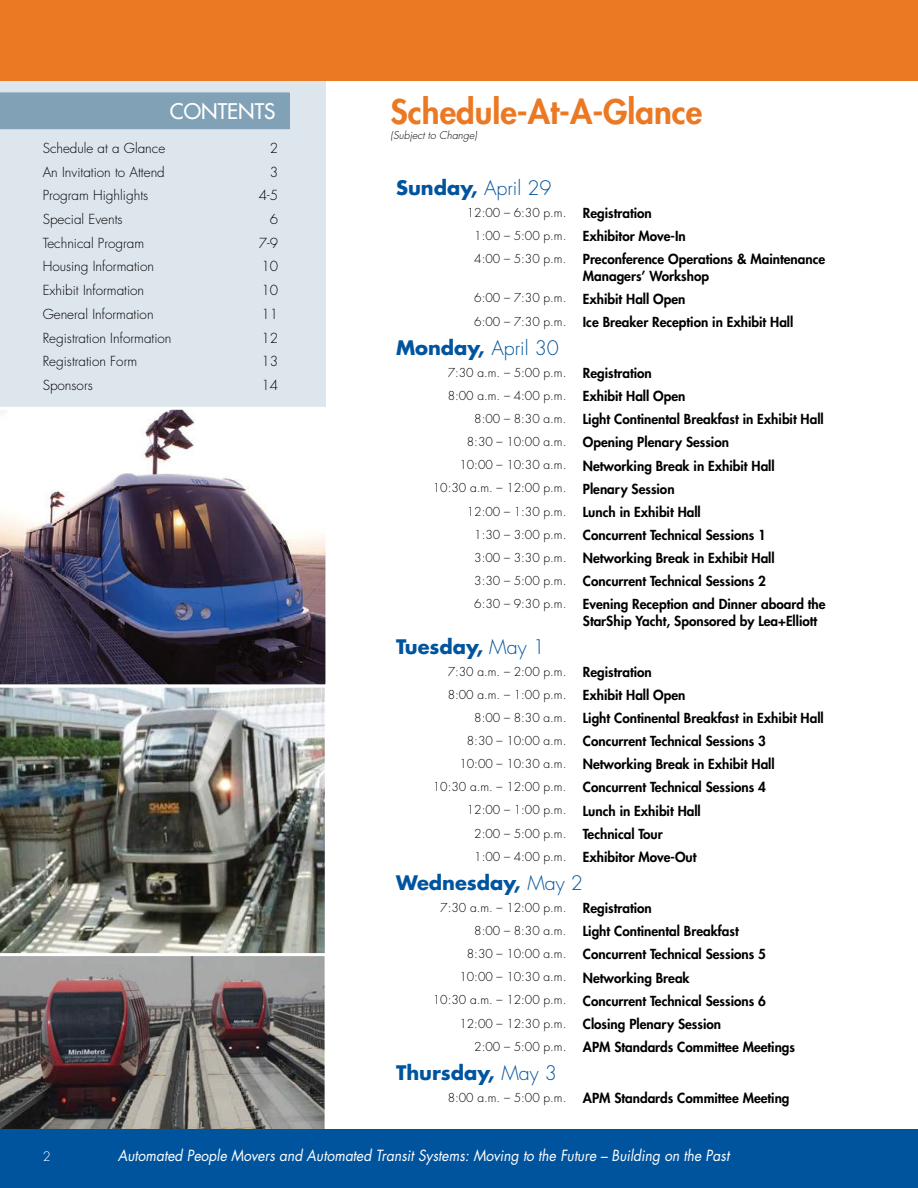
<style>
.page{position:relative;width:918px;height:1188px;background:#fff}
.page>*{position:absolute;margin:0;border:0;box-sizing:border-box;transform-origin:0 0}
.t1{font:800 33px "Futura Std";color:#eb7923}
.t2{font:500 21px "Futura Std";color:#fff}
.t3{font:700 19.5px "Futura Std";color:#00549e}
.t4{font:italic 15px "Futura Std";color:#fff;scale:.92 1}
.t5{font:800 13.5px/23.1px "Futura Std";color:#000}
.t6{font:300 13.5px "Futura Std";color:#000}
.t7{font:300 12.75px "Futura Std";color:#fff}
.t8{font:300 12px/23.1px "Futura Std";color:#000}
.t9{font:italic 300 10.5px "Futura Std";color:#000}
.s1{font-weight:300}
.s2{font-weight:800;font-size:13.5px}
.s3{font-weight:300;font-size:12px}
</style>
<div class="page">
<div style="left:0;top:58px;width:326px;height:1076px;background:#dde6ed"></div>
<div style="left:0;top:0;width:918px;height:81px;background:#eb7923"></div>
<img style="left:0;top:956px;width:326px;height:173px">
<div style="left:0;top:1129px;width:918px;height:59px;background:#00549e"></div>
<div style="left:0;top:93px;width:289px;height:35px;background:#80a1b6"></div>
<hr style="left:0;top:92px;width:290px;height:2px;background:#80a1b6">
<hr style="left:288px;top:94px;width:2px;height:34px;background:#80a1b6">
<hr style="left:0;top:128px;width:290px;height:1px;background:#80a1b6">
<img style="left:0;top:687px;width:326px;height:269px">
<img style="left:0;top:407px;width:326px;height:280px">
<h2 class="t2" style="left:170px;top:99px;width:107px">CONTENTS</h2>
<p class="t6" style="left:43px;top:140px;width:124px">Schedule at a Glance</p>
<p class="t6" style="left:270px;top:140px;width:10px">2</p>
<p class="t6" style="left:43px;top:164px;width:124px">An Invitation to Attend</p>
<p class="t6" style="left:270px;top:164px;width:10px">3</p>
<p class="t6" style="left:43px;top:187px;width:107px">Program Highlights</p>
<p class="t6" style="left:259px;top:187px;width:21px">4-5</p>
<p class="t6" style="left:43px;top:211px;width:81px">Special Events</p>
<p class="t6" style="left:270px;top:211px;width:10px">6</p>
<p class="t6" style="left:43px;top:235px;width:103px">Technical Program</p>
<p class="t6" style="left:259px;top:235px;width:21px">7-9</p>
<p class="t6" style="left:43px;top:258px;width:113px">Housing Information</p>
<p class="t6" style="left:261px;top:258px;width:18px">10</p>
<p class="t6" style="left:43px;top:282px;width:103px">Exhibit Information</p>
<p class="t6" style="left:261px;top:282px;width:18px">10</p>
<p class="t6" style="left:43px;top:306px;width:112px">General Information</p>
<p class="t6" style="left:261px;top:306px;width:18px">11</p>
<p class="t6" style="left:43px;top:329px;width:130px">Registration Information</p>
<p class="t6" style="left:261px;top:329px;width:18px">12</p>
<p class="t6" style="left:43px;top:353px;width:96px">Registration Form</p>
<p class="t6" style="left:261px;top:353px;width:18px">13</p>
<p class="t6" style="left:43px;top:377px;width:52px">Sponsors</p>
<p class="t6" style="left:261px;top:377px;width:18px">14</p>
<h1 class="t1" style="left:391px;top:91px;width:313px">Schedule-At-A-Glance</h1>
<p class="t9" style="left:391px;top:129px;width:88px">(Subject to Change)</p>
<h3 class="t3" style="left:396px;top:175px;width:157px">Sunday, <span class="s1">April 29</span></h3>
<p class="t8" style="left:467px;top:201px;width:186px">12:00 – 6:30 p.m. <span class="s2">Registration</span></p>
<p class="t5" style="left:474px;top:225px;width:352px"><span class="s3">1:00 – 5:00 p.m.</span> Exhibitor Move-In<br><span class="s3">4:00 – 5:30 p.m.</span> Preconference Operations &amp; Maintenance</p>
<p class="t5" style="left:474px;top:264px;width:321px;text-indent:109px">Managers’ Workshop<br><span class="s3">6:00 – 7:30 p.m.</span> Exhibit Hall Open<br><span class="s3">6:00 – 7:30 p.m.</span> Ice Breaker Reception in Exhibit Hall</p>
<h3 class="t3" style="left:396px;top:335px;width:164px">Monday, <span class="s1">April 30</span></h3>
<p class="t8" style="left:448px;top:361px;width:239px">7:30 a.m. – 5:00 p.m. <span class="s2">Registration<br></span>8:00 a.m. – 4:00 p.m. <span class="s2">Exhibit Hall Open</span></p>
<p class="t5" style="left:474px;top:408px;width:351px"><span class="s3">8:00 – 8:30 a.m.</span> Light Continental Breakfast in Exhibit Hall</p>
<p class="t5" style="left:467px;top:431px;width:264px"><span class="s3">8:30 – 10:00 a.m.</span> Opening Plenary Session</p>
<p class="t5" style="left:459px;top:454px;width:317px"><span class="s3">10:00 – 10:30 a.m.</span> Networking Break in Exhibit Hall</p>
<p class="t8" style="left:433px;top:477px;width:243px">10:30 a.m. – 12:00 p.m. <span class="s2">Plenary Session</span></p>
<p class="t5" style="left:474px;top:500px;width:353px;text-indent:-7px"><span class="s3">12:00 – 1:30 p.m.</span> Lunch in Exhibit Hall<br><span class="s3">1:30 – 3:00 p.m.</span> Concurrent Technical Sessions 1<br><span class="s3">3:00 – 3:30 p.m.</span> Networking Break in Exhibit Hall<br><span class="s3">3:30 – 5:00 p.m.</span> Concurrent Technical Sessions 2<br><span class="s3">6:30 – 9:30 p.m.</span> Evening Reception and Dinner aboard the</p>
<p class="t5" style="left:583px;top:609px;width:236px">StarShip Yacht, Sponsored by Lea+Elliott</p>
<h3 class="t3" style="left:396px;top:633px;width:150px">Tuesday, <span class="s1">May 1</span></h3>
<p class="t8" style="left:448px;top:660px;width:239px">7:30 a.m. – 2:00 p.m. <span class="s2">Registration<br></span>8:00 a.m. – 1:00 p.m. <span class="s2">Exhibit Hall Open</span></p>
<p class="t5" style="left:474px;top:707px;width:351px"><span class="s3">8:00 – 8:30 a.m.</span> Light Continental Breakfast in Exhibit Hall</p>
<p class="t5" style="left:467px;top:730px;width:301px"><span class="s3">8:30 – 10:00 a.m.</span> Concurrent Technical Sessions 3</p>
<p class="t5" style="left:459px;top:753px;width:317px"><span class="s3">10:00 – 10:30 a.m.</span> Networking Break in Exhibit Hall</p>
<p class="t5" style="left:433px;top:776px;width:335px"><span class="s3">10:30 a.m. – 12:00 p.m.</span> Concurrent Technical Sessions 4</p>
<p class="t5" style="left:467px;top:799px;width:235px"><span class="s3">12:00 – 1:00 p.m.</span> Lunch in Exhibit Hall</p>
<p class="t8" style="left:474px;top:822px;width:190px">2:00 – 5:00 p.m. <span class="s2">Technical Tour</span></p>
<p class="t5" style="left:474px;top:845px;width:224px"><span class="s3">1:00 – 4:00 p.m.</span> Exhibitor Move-Out</p>
<h3 class="t3" style="left:396px;top:870px;width:188px">Wednesday, <span class="s1">May 2</span></h3>
<p class="t8" style="left:440px;top:896px;width:213px">7:30 a.m. – 12:00 p.m. <span class="s2">Registration</span></p>
<p class="t5" style="left:467px;top:920px;width:301px;text-indent:7px"><span class="s3">8:00 – 8:30 a.m.</span> Light Continental Breakfast<br><span class="s3">8:30 – 10:00 a.m.</span> Concurrent Technical Sessions 5</p>
<p class="t8" style="left:459px;top:966px;width:232px">10:00 – 10:30 a.m. <span class="s2">Networking Break</span></p>
<p class="t5" style="left:459px;top:989px;width:308px;text-indent:-27px"><span class="s3">10:30 a.m. – 12:00 p.m.</span> Concurrent Technical Sessions 6<br><span class="s3">12:00 – 12:30 p.m.</span> Closing Plenary Session</p>
<p class="t5" style="left:474px;top:1035px;width:322px"><span class="s3">2:00 – 5:00 p.m.</span> APM Standards Committee Meetings</p>
<h3 class="t3" style="left:396px;top:1060px;width:162px">Thursday, <span class="s1">May 3</span></h3>
<p class="t5" style="left:448px;top:1087px;width:343px"><span class="s3">8:00 a.m. – 5:00 p.m.</span> APM Standards Committee Meeting</p>
<p class="t7" style="left:43px;top:1149px;width:9px">2</p>
<p class="t4" style="left:118px;top:1146px;width:666px">Automated People Movers and Automated Transit Systems: Moving to the Future – Building on the Past</p>
</div>
